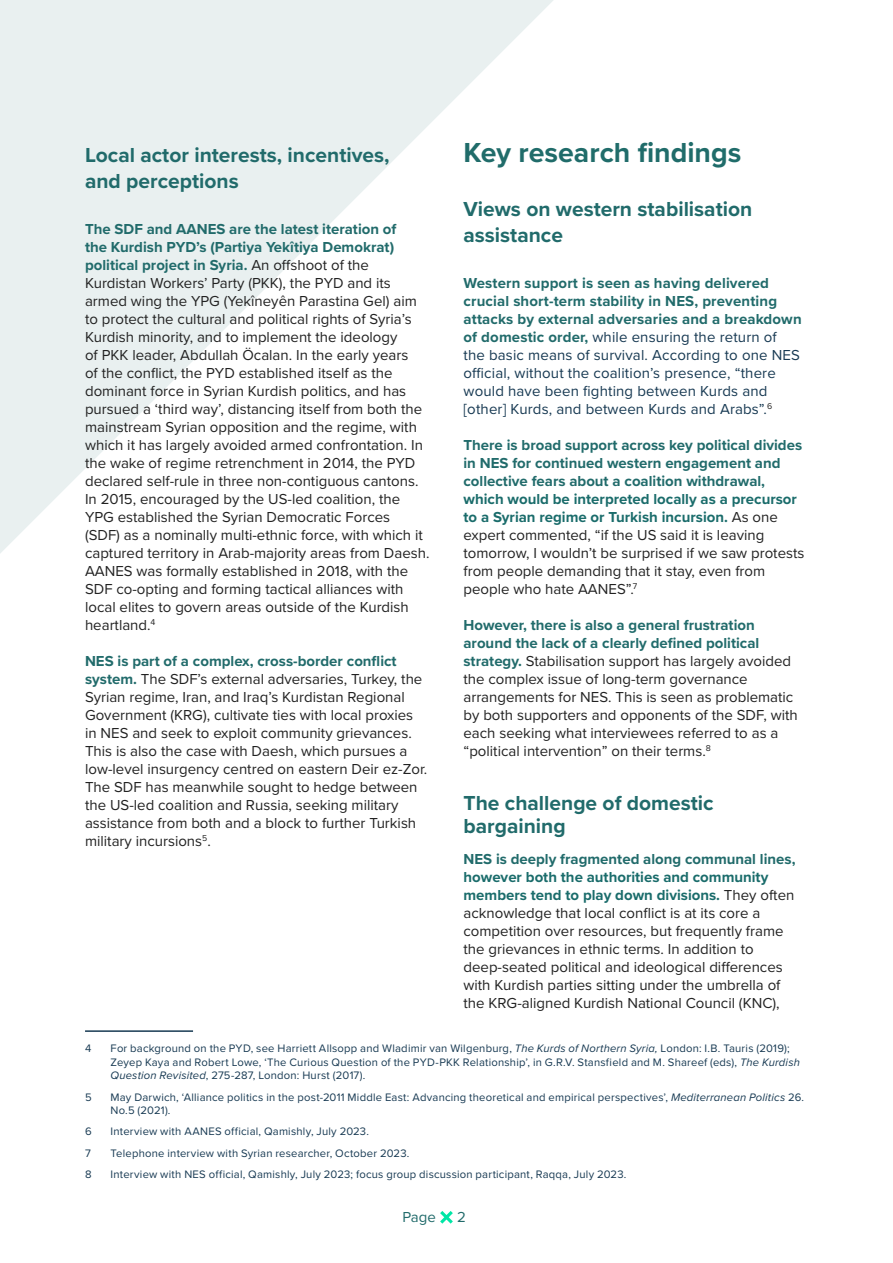
<style>
.page{position:relative;width:893px;height:1263px;background:#fff}
.page>*{position:absolute;margin:0;border:0;box-sizing:border-box;transform-origin:0 0}
.Normal_para{font:700 28.5px "Proxima Nova";color:#206c6a}
.Heading_2_-_Section_-sub-headers__ver2{font:700 21px/25.5px "Proxima Nova";color:#216b6b}
.Normal_para-2{font:15px/18px "Proxima Nova";color:#222}
.Body_copy_no_line_2-pager{font:15px/18px "Proxima Nova";letter-spacing:.01em;color:#183a53}
.t1{font:15px "Proxima Nova";color:#216b6b}
.Footnotes{font:11.25px/13.5px "Proxima Nova";letter-spacing:.02em;color:#183a53}
.s1{font-weight:700;color:#216b6b}
.s2{font-weight:700;color:#1a6c6b}
.s3{font-style:italic}
</style>
<div class="page">
<svg style="left:0;top:0;width:553px;height:553px;fill:#e9f0f0"></svg>
<svg style="left:440px;top:1211px;width:13px;height:13px"></svg>
<hr style="left:85px;top:1030px;width:108px;height:2px;background:#183a53">
<p class="Heading_2_-_Section_-sub-headers__ver2" style="left:85px;top:142px;width:306px">Local actor interests, incentives, and perceptions</p>
<p class="Normal_para-2" style="left:85px;top:219px;width:346px"><span class="s1">The SDF and AANES are the latest iteration of<br>the Kurdish PYD’s (Partiya Yekîtiya Demokrat) political project in Syria.</span> An offshoot of the Kurdistan Workers’ Party (PKK), the PYD and its armed wing the YPG (Yekîneyên Parastina Gel) aim to protect the cultural and political rights of Syria’s Kurdish minority, and to implement the ideology<br>of PKK leader, Abdullah Öcalan. In the early years<br>of the conflict, the PYD established itself as the dominant force in Syrian Kurdish politics, and has pursued a ‘third way’, distancing itself from both the mainstream Syrian opposition and the regime, with which it has largely avoided armed confrontation. In the wake of regime retrenchment in 2014, the PYD declared self-rule in three non-contiguous cantons.<br>In 2015, encouraged by the US-led coalition, the YPG established the Syrian Democratic Forces<br>(SDF) as a nominally multi-ethnic force, with which it captured territory in Arab-majority areas from Daesh.<br>AANES was formally established in 2018, with the SDF co-opting and forming tactical alliances with local elites to govern areas outside of the Kurdish heartland.<sup>4</sup></p>
<p class="Normal_para-2" style="left:85px;top:651px;width:344px"><span class="s1">NES is part of a complex, cross-border conflict system.</span> The SDF’s external adversaries, Turkey, the Syrian regime, Iran, and Iraq’s Kurdistan Regional Government (KRG), cultivate ties with local proxies in NES and seek to exploit community grievances.<br>This is also the case with Daesh, which pursues a low-level insurgency centred on eastern Deir ez-Zor.<br>The SDF has meanwhile sought to hedge between the US-led coalition and Russia, seeking military assistance from both and a block to further Turkish military incursions<sup>5</sup>.</p>
<p class="Normal_para" style="left:463px;top:131px;width:279px">Key research findings</p>
<p class="Heading_2_-_Section_-sub-headers__ver2" style="left:463px;top:196px;width:290px">Views on western stabilisation assistance</p>
<p class="Body_copy_no_line_2-pager" style="left:463px;top:273px;width:340px"><span class="s1">Western support is seen as having delivered crucial short-term stability in NES, preventing attacks by external adversaries and a breakdown of domestic order,</span> while ensuring the return of the basic means of survival. According to one NES official, without the coalition’s presence, “there would have been fighting between Kurds and [other] Kurds, and between Kurds and Arabs”.<sup>6</sup></p>
<p class="Normal_para-2" style="left:463px;top:435px;width:342px"><span class="s1">There is broad support across key political divides in NES for continued western engagement and collective fears about a coalition withdrawal, </span><span class="s2">which would be interpreted locally as a precursor to a Syrian regime or Turkish incursion.</span> As one expert commented, “if the US said it is leaving tomorrow, I wouldn’t be surprised if we saw protests from people demanding that it stay, even from people who hate AANES”.<sup>7</sup></p>
<p class="Normal_para-2" style="left:463px;top:615px;width:336px"><span class="s1">However, there is also a general frustration around the lack of a clearly defined political strategy.</span> Stabilisation support has largely avoided the complex issue of long-term governance arrangements for NES. This is seen as problematic by both supporters and opponents of the SDF, with each seeking what interviewees referred to as a “political intervention” on their terms.<sup>8</sup></p>
<p class="Heading_2_-_Section_-sub-headers__ver2" style="left:463px;top:791px;width:252px;line-height:22.5px">The challenge of domestic bargaining</p>
<p class="Normal_para-2" style="left:463px;top:849px;width:333px"><span class="s1">NES is deeply fragmented along communal lines, </span><span class="s2">however both the authorities and community members tend to play down divisions.</span> They often acknowledge that local conflict is at its core a competition over resources, but frequently frame the grievances in ethnic terms. In addition to deep-seated political and ideological differences with Kurdish parties sitting under the umbrella of the KRG-aligned Kurdish National Council (KNC),</p>
<p class="Footnotes" style="left:85px;top:1041px;width:8px">4</p>
<p class="Footnotes" style="left:111px;top:1041px;width:691px">For background on the PYD, see Harriett Allsopp and Wladimir van Wilgenburg, <span class="s3">The Kurds of Northern Syria,</span> London: I.B. Tauris (2019);<br>Zeyep Kaya and Robert Lowe, ‘The Curious Question of the PYD-PKK Relationship’, in G.R.V. Stansfield and M. Shareef (eds), <span class="s3">The Kurdish<br>Question Revisited</span>, 275-287, London: Hurst (2017).</p>
<p class="Footnotes" style="left:85px;top:1090px;width:8px">5</p>
<p class="Footnotes" style="left:111px;top:1090px;width:695px">May Darwich, ‘Alliance politics in the post-2011 Middle East: Advancing theoretical and empirical perspectives’, <span class="s3">Mediterranean Politics</span> 26.<br>No.5 (2021).</p>
<p class="Footnotes" style="left:85px;top:1124px;width:8px">6</p>
<p class="Footnotes" style="left:111px;top:1124px;width:260px">Interview with AANES official, Qamishly, July 2023.</p>
<p class="Footnotes" style="left:85px;top:1146px;width:7px">7</p>
<p class="Footnotes" style="left:111px;top:1146px;width:300px">Telephone interview with Syrian researcher, October 2023.</p>
<p class="Footnotes" style="left:85px;top:1167px;width:8px">8</p>
<p class="Footnotes" style="left:111px;top:1167px;width:517px">Interview with NES official, Qamishly, July 2023; focus group discussion participant, Raqqa, July 2023.</p>
<p class="t1" style="left:402px;top:1206px;width:35px">Page</p>
<p class="t1" style="left:457px;top:1206px;width:10px">2</p>
</div>
